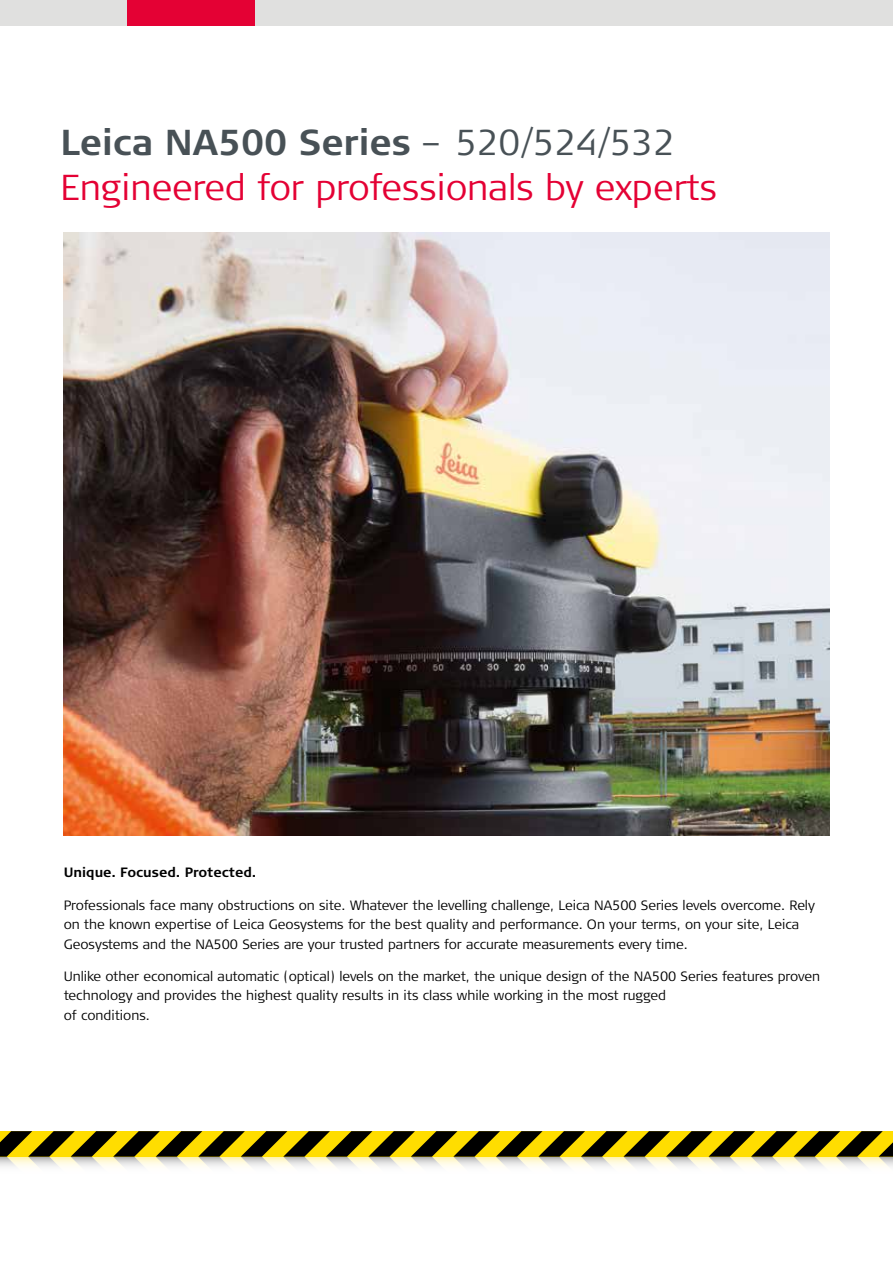
<style>
.page{position:relative;width:893px;height:1263px;background:#fff}
.page>*{position:absolute;margin:0;border:0;box-sizing:border-box;transform-origin:0 0}
.t1{font:300 36px/45px "Signa Column";color:#e40134}
.t2{font:300 13.5px/19.5px "Signa Column";color:#000}
.t3{font:700 13.5px "Signa Column";color:#000}
.s1{font-weight:700;color:#485156}
.s2{color:#485156}
</style>
<div class="page">
<div style="left:0;top:0;width:893px;height:26px;background:#e0e0df"></div>
<div style="left:128px;top:0;width:127px;height:26px;background:#e40134"></div>
<img style="left:64px;top:233px;width:765px;height:602px">
<svg style="left:0;top:1131px;width:893px;height:36px;background:#a0923c"></svg>
<h1 class="t1" style="left:60px;top:120px;width:658px"><span class="s1">Leica NA500 Series</span> <span class="s2">– 520/524/532<br></span>Engineered for professionals by experts</h1>
<p class="t3" style="left:64px;top:864px;width:194px">Unique. Focused. Protected.</p>
<p class="t2" style="left:64px;top:895px;width:753px">Professionals face many obstructions on site. Whatever the levelling challenge, Leica NA500 Series levels overcome. Rely on the known expertise of Leica Geosystems for the best quality and performance. On your terms, on your site, Leica<br>Geosystems and the NA500 Series are your trusted partners for accurate measurements every time.</p>
<p class="t2" style="left:64px;top:967px;width:758px">Unlike other economical automatic (optical) levels on the market, the unique design of the NA500 Series features proven technology and provides the highest quality results in its class while working in the most rugged<br>of conditions.</p>
</div>
